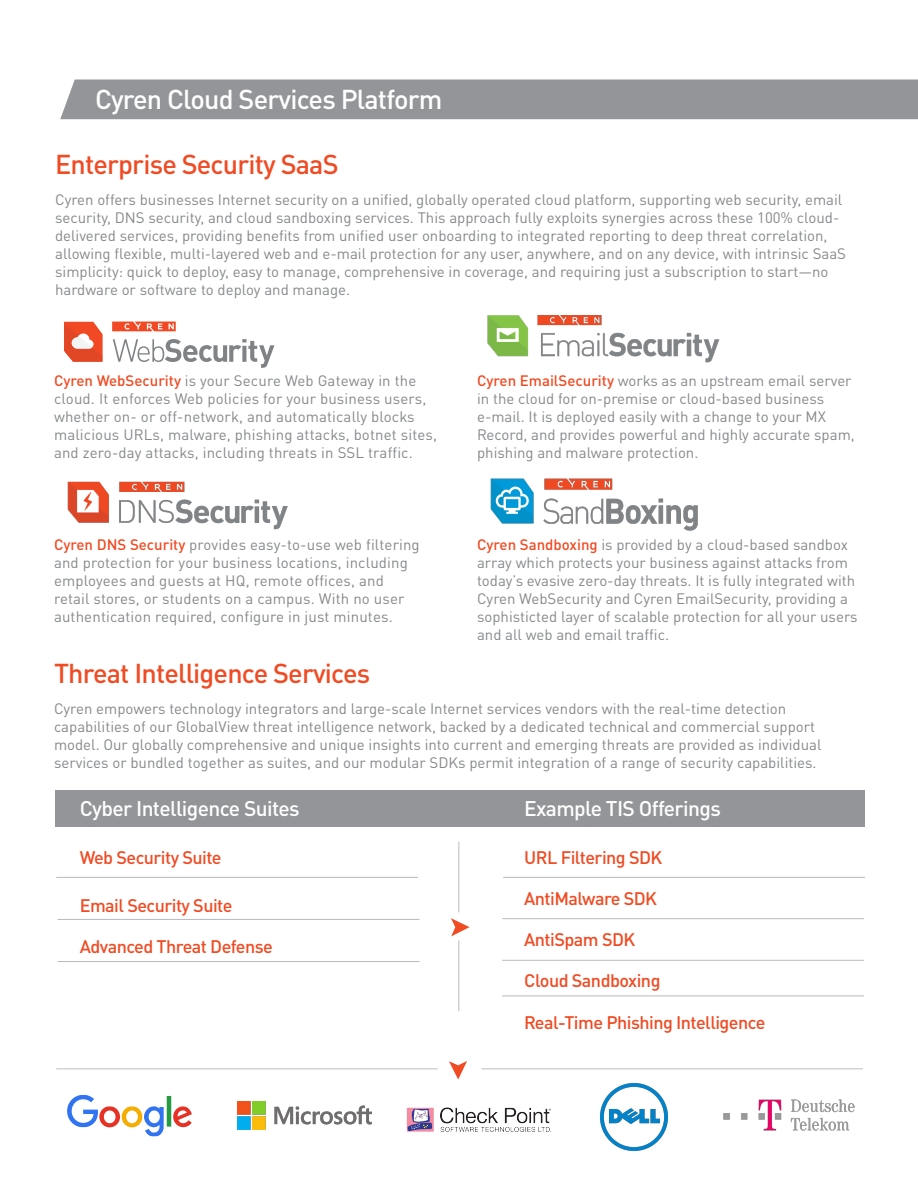
<style>
.page{position:relative;width:918px;height:1188px;background:#fff}
.page>*{position:absolute;margin:0;border:0;box-sizing:border-box;transform-origin:0 0}
.SubHead{font:500 27px "DINOT";letter-spacing:-.03em;color:#f04b23}
.Chart_Heading{font:500 27px "DINOT";letter-spacing:-.03em;color:#fff}
.Chart_Heading-2{font:500 21px "DINOT";letter-spacing:-.03em;color:#fff}
.Chart_Items{font:500 18px "DINOT";letter-spacing:-.03em;color:#f04b23}
.Chart_Heading-3{font:500 18px "DINOT";letter-spacing:-.03em;color:#f04b23}
.Body_text{font:15px/18px "DINOT";color:#86888b}
.s1{font-weight:500;color:#f04b23}
</style>
<div class="page">
<div style="left:55px;top:790px;width:809px;height:37px;background:#939598"></div>
<svg style="left:113px;top:339px;width:161px;height:29px"></svg>
<svg style="left:112px;top:322px;width:64px;height:9px"></svg>
<svg style="left:65px;top:322px;width:38px;height:40px"></svg>
<hr style="left:458px;top:842px;width:1px;height:70px;background:#bcbdc0">
<hr style="left:458px;top:940px;width:1px;height:71px;background:#bcbdc0">
<svg style="left:451px;top:918px;width:19px;height:18px"></svg>
<hr style="left:58px;top:919px;width:361px;height:1px;background:#a8a9ad">
<hr style="left:502px;top:918px;width:362px;height:1px;background:#a8a9ad">
<hr style="left:58px;top:961px;width:361px;height:1px;background:#a8a9ad">
<hr style="left:502px;top:960px;width:362px;height:1px;background:#a8a9ad">
<hr style="left:502px;top:996px;width:362px;height:1px;background:#a8a9ad">
<hr style="left:482px;top:1068px;width:381px;height:1px;background:#bcbdc0">
<hr style="left:56px;top:1068px;width:382px;height:1px;background:#bcbdc0">
<svg style="left:449px;top:1061px;width:18px;height:19px"></svg>
<hr style="left:56px;top:877px;width:362px;height:1px;background:#a8a9ad">
<hr style="left:503px;top:877px;width:362px;height:1px;background:#a8a9ad">
<div style="left:60px;top:80px;width:858px;height:39px;background:#939598"></div>
<img style="left:67px;top:1095px;width:125px;height:42px">
<img style="left:238px;top:1101px;width:133px;height:29px">
<img style="left:406px;top:1107px;width:145px;height:25px">
<img style="left:601px;top:1084px;width:66px;height:66px">
<img style="left:723px;top:1099px;width:132px;height:32px">
<img style="left:487px;top:315px;width:233px;height:48px">
<img style="left:67px;top:481px;width:221px;height:49px">
<img style="left:490px;top:478px;width:208px;height:53px">
<p class="Chart_Heading" style="left:95px;top:82px;width:349px">Cyren Cloud Services Platform</p>
<p class="SubHead" style="left:55px;top:147px;width:285px">Enterprise Security SaaS</p>
<p class="Body_text" style="left:55px;top:190px;width:793px">Cyren offers businesses Internet security on a unified, globally operated cloud platform, supporting web security, email security, DNS security, and cloud sandboxing services. This approach fully exploits synergies across these 100% cloud&shy;delivered services, providing benefits from unified user onboarding to integrated reporting to deep threat correlation, allowing flexible, multi-layered web and e-mail protection for any user, anywhere, and on any device, with intrinsic SaaS simplicity: quick to deploy, easy to manage, comprehensive in coverage, and requiring just a subscription to start—no hardware or software to deploy and manage.</p>
<p class="Body_text" style="left:54px;top:372px;width:385px"><span class="s1">Cyren WebSecurity</span> is your Secure Web Gateway in the cloud. It enforces Web policies for your business users, whether on- or off-network, and automatically blocks malicious URLs, malware, phishing attacks, botnet sites, and zero-day attacks, including threats in SSL traffic.</p>
<p class="Body_text" style="left:477px;top:371px;width:379px"><span class="s1">Cyren EmailSecurity</span> works as an upstream email server in the cloud for on-premise or cloud-based business e-mail. It is deployed easily with a change to your MX Record, and provides powerful and highly accurate spam, phishing and malware protection.</p>
<p class="Body_text" style="left:54px;top:535px;width:367px"><span class="s1">Cyren DNS Security</span> provides easy-to-use web filtering and protection for your business locations, including employees and guests at HQ, remote offices, and retail stores, or students on a campus. With no user authentication required, configure in just minutes.</p>
<p class="Body_text" style="left:477px;top:535px;width:382px"><span class="s1">Cyren Sandboxing</span> is provided by a cloud-based sandbox array which protects your business against attacks from today’s evasive zero-day threats. It is fully integrated with Cyren WebSecurity and Cyren EmailSecurity, providing a sophisticted layer of scalable protection for all your users and all web and email traffic.</p>
<p class="SubHead" style="left:54px;top:656px;width:318px">Threat Intelligence Services</p>
<p class="Body_text" style="left:54px;top:700px;width:769px">Cyren empowers technology integrators and large-scale Internet services vendors with the real-time detection capabilities of our GlobalView threat intelligence network, backed by a dedicated technical and commercial support model. Our globally comprehensive and unique insights into current and emerging threats are provided as individual services or bundled together as suites, and our modular SDKs permit integration of a range of security capabilities.</p>
<p class="Chart_Heading-2" style="left:80px;top:795px;width:221px">Cyber Intelligence Suites</p>
<p class="Chart_Heading-3" style="left:80px;top:846px;width:143px">Web Security Suite</p>
<p class="Chart_Items" style="left:80px;top:894px;width:154px">Email Security Suite</p>
<p class="Chart_Items" style="left:80px;top:935px;width:195px">Advanced Threat Defense</p>
<p class="Chart_Heading-2" style="left:524px;top:795px;width:198px">Example TIS Offerings</p>
<p class="Chart_Items" style="left:524px;top:846px;width:140px">URL Filtering SDK</p>
<p class="Chart_Items" style="left:524px;top:887px;width:134px">AntiMalware SDK</p>
<p class="Chart_Items" style="left:524px;top:928px;width:113px">AntiSpam SDK</p>
<p class="Chart_Items" style="left:524px;top:969px;width:138px">Cloud Sandboxing</p>
<p class="Chart_Items" style="left:524px;top:1011px;width:243px">Real-Time Phishing Intelligence</p>
</div>
